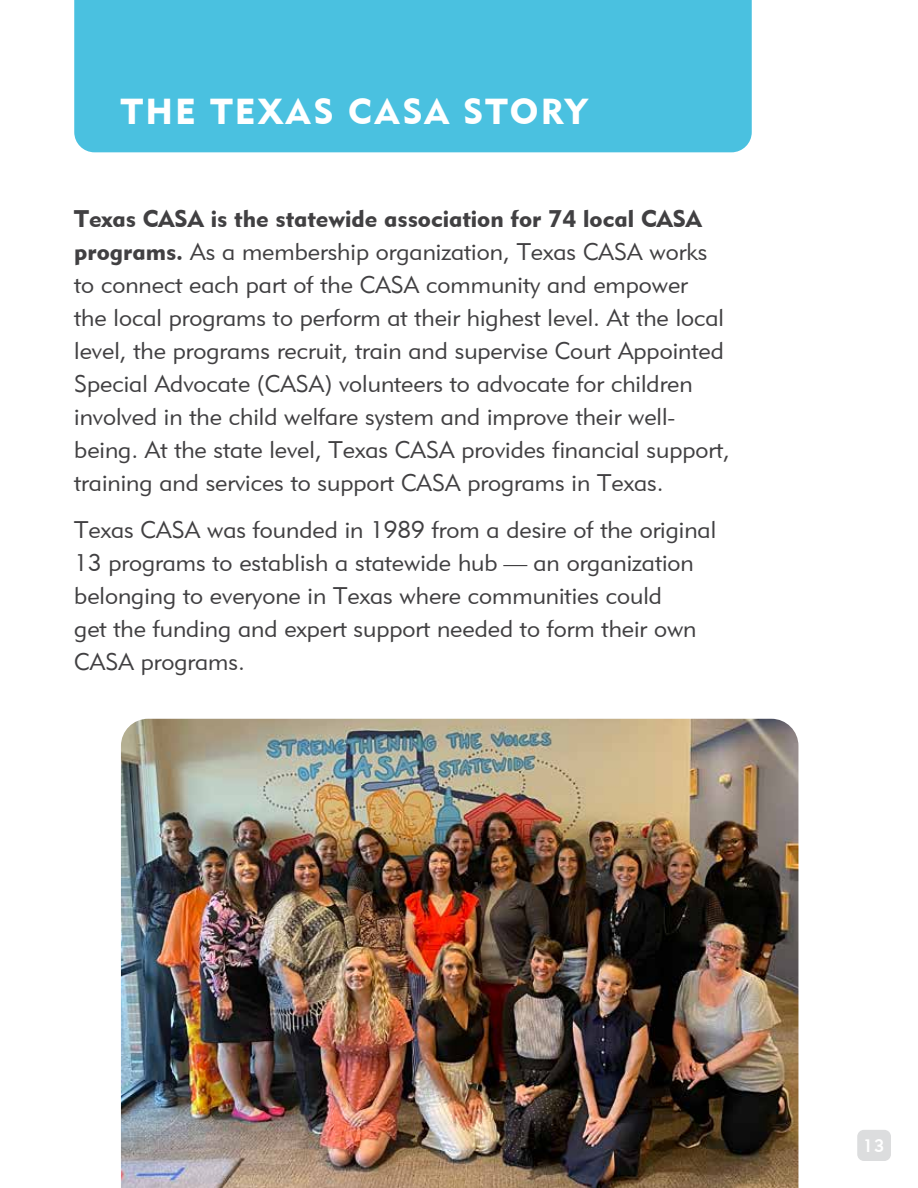
<style>
.page{position:relative;width:918px;height:1188px;background:#fff}
.page>*{position:absolute;margin:0;border:0;box-sizing:border-box;transform-origin:0 0}
.t1{font:36px "Geometric 415 BT Black A";letter-spacing:.06em;color:#fff}
.t2{font:24px/33px "Geometric 415 BT Lite A";color:#414042}
.t3{font:24px "Geometric 415 BT Black A";color:#414042}
.t4{font:18px "Geometric 415 BT Medium A";color:#fff}
.s1{font-family:"Geometric 415 BT Black A"}
</style>
<div class="page">
<div style="left:857px;top:1130px;width:34px;height:31px;background:#dcddde;border-radius:7px"></div>
<img style="left:121px;top:719px;width:677px;height:469px">
<div style="left:74px;top:0;width:678px;height:152px;background:#4ac1e0"></div>
<h1 class="t1" style="left:121px;top:89px;width:468px">THE TEXAS CASA STORY</h1>
<p class="t3" style="left:74px;top:204px;width:629px">Texas CASA is the statewide association for 74 local CASA</p>
<p class="t2" style="left:74px;top:235px;width:657px"><span class="s1">programs.</span> As a membership organization, Texas CASA works to connect each part of the CASA community and empower<br>the local programs to perform at their highest level. At the local level, the programs recruit, train and supervise Court Appointed Special Advocate (CASA) volunteers to advocate for children involved in the child welfare system and improve their well&shy;being. At the state level, Texas CASA provides financial support, training and services to support CASA programs in Texas.</p>
<p class="t2" style="left:74px;top:512px;width:644px">Texas CASA was founded in 1989 from a desire of the original 13 programs to establish a statewide hub — an organization belonging to everyone in Texas where communities could<br>get the funding and expert support needed to form their own CASA programs.</p>
<p class="t4" style="left:863px;top:1135px;width:23px">13</p>
</div>
